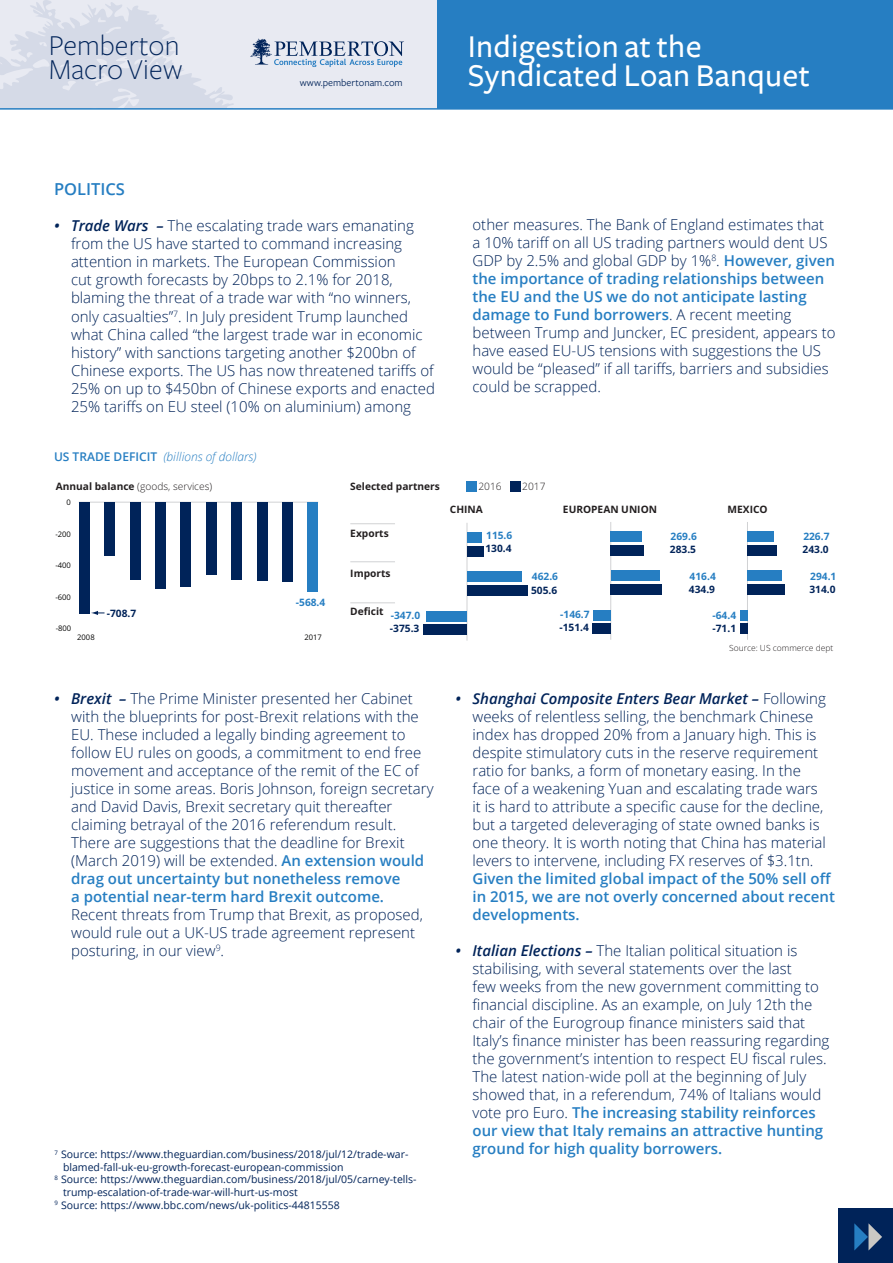
<style>
.page{position:relative;width:893px;height:1263px;background:#fff}
.page>*{position:absolute;margin:0;border:0;box-sizing:border-box;transform-origin:0 0}
.t1{font:500 33px "Freight Sans";letter-spacing:.01em;color:#fff}
.t2{font:300 30px/24px "Freight Sans";color:#002359}
.t3{font:600 16.5px "Open Sans";color:#267ec2}
.t4{font:300 15px/18px "Open Sans";color:#002359}
.t5{font:600 15px/18px "Open Sans";color:#267ec2}
.t6{font:italic 300 12px "Open Sans";color:#267ec2}
.t7{font:10.5px "Open Sans";color:#002359}
.t8{font:10.5px "Freight Sans";color:#002359}
.t9{font:700 10.2px "Open Sans";color:#231f20}
.t10{font:700 10.2px "Open Sans";color:#002359}
.t11{font:700 10.2px "Open Sans";color:#267ec2}
.t12{font:300 10.2px "Open Sans";color:#231f20}
.t13{font:300 8.55px "Open Sans";color:#231f20}
.t14{font:7.65px "Open Sans";color:#050504}
.s1{font-weight:600;font-style:italic}
.s2{font-weight:600;color:#267ec2}
.s3{font-weight:600;font-style:normal}
.s4{font-weight:700}
</style>
<div class="page">
<div style="left:0;top:0;width:454px;height:108px;background:#e8eaf2"></div>
<svg style="left:0;top:0;width:404px;height:108px"></svg>
<div style="left:438px;top:0;width:455px;height:108px;background:#267ec2"></div>
<hr style="left:0;top:108px;width:893px;height:2px;background:#267ec2">
<div style="left:839px;top:1208px;width:54px;height:55px;background:#002359"></div>
<svg style="left:854px;top:1223px;width:28px;height:27px"></svg>
<hr style="left:79px;top:502px;width:239px;height:1px;background:#d1d2d4">
<hr style="left:350px;top:602px;width:45px;height:1px;background:#d1d2d4">
<div style="left:79px;top:502px;width:10px;height:112px;background:#002359"></div>
<div style="left:104px;top:503px;width:11px;height:53px;background:#002359"></div>
<div style="left:130px;top:502px;width:10px;height:78px;background:#002359"></div>
<div style="left:155px;top:502px;width:11px;height:86px;background:#002359"></div>
<div style="left:181px;top:502px;width:10px;height:85px;background:#002359"></div>
<div style="left:206px;top:502px;width:11px;height:73px;background:#002359"></div>
<div style="left:231px;top:502px;width:11px;height:78px;background:#002359"></div>
<div style="left:257px;top:502px;width:10px;height:79px;background:#002359"></div>
<div style="left:282px;top:502px;width:11px;height:80px;background:#002359"></div>
<div style="left:308px;top:502px;width:10px;height:90px;background:#267ec2"></div>
<svg style="left:91px;top:611px;width:14px;height:4px"></svg>
<hr style="left:350px;top:561px;width:45px;height:1px;background:#d1d2d4">
<hr style="left:350px;top:523px;width:45px;height:1px;background:#d1d2d4">
<hr style="left:467px;top:523px;width:1px;height:118px;background:#d1d2d4">
<div style="left:467px;top:546px;width:16px;height:10px;background:#002359"></div>
<div style="left:467px;top:532px;width:14px;height:11px;background:#267ec2"></div>
<div style="left:467px;top:585px;width:60px;height:10px;background:#002359"></div>
<div style="left:467px;top:571px;width:54px;height:11px;background:#267ec2"></div>
<div style="left:423px;top:624px;width:44px;height:11px;background:#002359"></div>
<div style="left:426px;top:611px;width:41px;height:10px;background:#267ec2"></div>
<hr style="left:610px;top:522px;width:1px;height:118px;background:#d1d2d4">
<div style="left:611px;top:545px;width:33px;height:11px;background:#002359"></div>
<div style="left:611px;top:531px;width:31px;height:11px;background:#267ec2"></div>
<div style="left:611px;top:584px;width:51px;height:11px;background:#002359"></div>
<div style="left:611px;top:570px;width:49px;height:11px;background:#267ec2"></div>
<div style="left:592px;top:624px;width:19px;height:10px;background:#002359"></div>
<div style="left:593px;top:610px;width:18px;height:10px;background:#267ec2"></div>
<hr style="left:747px;top:522px;width:1px;height:118px;background:#d1d2d4">
<div style="left:747px;top:545px;width:29px;height:11px;background:#002359"></div>
<div style="left:747px;top:531px;width:27px;height:11px;background:#267ec2"></div>
<div style="left:747px;top:584px;width:38px;height:11px;background:#002359"></div>
<div style="left:747px;top:570px;width:35px;height:11px;background:#267ec2"></div>
<div style="left:740px;top:624px;width:7px;height:10px;background:#002359"></div>
<div style="left:740px;top:610px;width:7px;height:10px;background:#267ec2"></div>
<div style="left:510px;top:481px;width:10px;height:11px;background:#002359"></div>
<div style="left:466px;top:481px;width:10px;height:11px;background:#267ec2"></div>
<h2 class="t2" style="left:49px;top:34px;width:135px">Pemberton<br>Macro View</h2>
<h1 class="t1" style="left:468px;top:28px;width:235px">Indigestion at the</h1>
<p class="t8" style="left:300px;top:77px;width:104px">www.pembertonam.com</p>
<h1 class="t1" style="left:468px;top:57px;width:344px">Syndicated Loan Banquet</h1>
<p class="t3" style="left:54px;top:178px;width:73px">POLITICS</p>
<p class="t4" style="left:71px;top:217px;width:366px;text-indent:-17px"><span class="s1">• Trade Wars –</span> The escalating trade wars emanating from the US have started to command increasing attention in markets. The European Commission<br>cut growth forecasts by 20bps to 2.1% for 2018, blaming the threat of a trade war with “no winners, only casualties”<sup>7</sup>. In July president Trump launched what China called “the largest trade war in economic history” with sanctions targeting another $200bn of Chinese exports. The US has now threatened tariffs of 25% on up to $450bn of Chinese exports and enacted 25% tariffs on EU steel (10% on aluminium) among</p>
<p class="t4" style="left:472px;top:215px;width:365px">other measures. The Bank of England estimates that a 10% tariff on all US trading partners would dent US GDP by 2.5% and global GDP by 1%<sup>8</sup>. <span class="s2">However, given the importance of trading relationships between the EU and the US we do not anticipate lasting damage to Fund borrowers</span>. A recent meeting between Trump and Juncker, EC president, appears to have eased EU-US tensions with suggestions the US would be “pleased” if all tariffs, barriers and subsidies could be scrapped.</p>
<p class="t6" style="left:54px;top:448px;width:204px"><span class="s3">US TRADE DEFICIT</span> (billions of dollars)</p>
<p class="t12" style="left:56px;top:479px;width:158px"><span class="s4">Annual balance</span> (goods, services)</p>
<p class="t14" style="left:67px;top:497px;width:6px">0</p>
<p class="t14" style="left:55px;top:529px;width:17px">-200</p>
<p class="t14" style="left:55px;top:560px;width:17px">-400</p>
<p class="t14" style="left:55px;top:592px;width:17px">-600</p>
<p class="t14" style="left:56px;top:623px;width:17px">-800</p>
<p class="t10" style="left:107px;top:606px;width:31px">-708.7</p>
<p class="t11" style="left:296px;top:595px;width:31px">-568.4</p>
<p class="t14" style="left:77px;top:632px;width:19px">2008</p>
<p class="t14" style="left:305px;top:632px;width:19px">2017</p>
<p class="t9" style="left:350px;top:479px;width:91px">Selected partners</p>
<p class="t9" style="left:350px;top:526px;width:40px">Exports</p>
<p class="t9" style="left:350px;top:566px;width:42px">Imports</p>
<p class="t9" style="left:350px;top:604px;width:35px">Deficit</p>
<p class="t11" style="left:391px;top:608px;width:31px">-347.0</p>
<p class="t10" style="left:390px;top:621px;width:31px">-375.3</p>
<p class="t12" style="left:478px;top:479px;width:25px">2016</p>
<p class="t12" style="left:522px;top:479px;width:25px">2017</p>
<p class="t9" style="left:450px;top:502px;width:34px">CHINA</p>
<p class="t9" style="left:563px;top:502px;width:96px">EUROPEAN UNION</p>
<p class="t9" style="left:728px;top:502px;width:42px">MEXICO</p>
<p class="t11" style="left:486px;top:528px;width:28px">115.6</p>
<p class="t10" style="left:485px;top:541px;width:28px">130.4</p>
<p class="t11" style="left:532px;top:569px;width:28px">462.6</p>
<p class="t10" style="left:531px;top:583px;width:28px">505.6</p>
<p class="t11" style="left:560px;top:607px;width:31px">-146.7</p>
<p class="t10" style="left:559px;top:620px;width:31px">-151.4</p>
<p class="t11" style="left:671px;top:529px;width:28px">269.6</p>
<p class="t10" style="left:670px;top:542px;width:28px">283.5</p>
<p class="t11" style="left:690px;top:569px;width:28px">416.4</p>
<p class="t10" style="left:689px;top:582px;width:28px">434.9</p>
<p class="t11" style="left:712px;top:608px;width:25px">-64.4</p>
<p class="t10" style="left:712px;top:621px;width:25px">-71.1</p>
<p class="t11" style="left:803px;top:529px;width:28px">226.7</p>
<p class="t10" style="left:803px;top:542px;width:28px">243.0</p>
<p class="t11" style="left:810px;top:569px;width:28px">294.1</p>
<p class="t10" style="left:809px;top:582px;width:28px">314.0</p>
<p class="t13" style="left:729px;top:642px;width:106px">Source: US commerce dept</p>
<p class="t4" style="left:71px;top:689px;width:364px;text-indent:-17px"><span class="s1">• Brexit –</span> The Prime Minister presented her Cabinet with the blueprints for post-Brexit relations with the EU. These included a legally binding agreement to follow EU rules on goods, a commitment to end free movement and acceptance of the remit of the EC of justice in some areas. Boris Johnson, foreign secretary and David Davis, Brexit secretary quit thereafter claiming betrayal of the 2016 referendum result.<br>There are suggestions that the deadline for Brexit (March 2019) will be extended. <span class="s2">An extension would drag out uncertainty but nonetheless remove<br>a potential near-term hard Brexit outcome.</span></p>
<p class="t4" style="left:71px;top:905px;width:353px">Recent threats from Trump that Brexit, as proposed, would rule out a UK-US trade agreement represent posturing, in our view<sup>9</sup>.</p>
<p class="t7" style="left:54px;top:1147px;width:355px"><sup>7</sup> Source: https://www.theguardian.com/business/2018/jul/12/trade-war-</p>
<p class="t7" style="left:63px;top:1160px;width:282px">blamed-fall-uk-eu-growth-forecast-european-commission</p>
<p class="t7" style="left:54px;top:1172px;width:364px"><sup>8</sup> Source: https://www.theguardian.com/business/2018/jul/05/carney-tells-</p>
<p class="t7" style="left:63px;top:1185px;width:236px">trump-escalation-of-trade-war-will-hurt-us-most</p>
<p class="t7" style="left:54px;top:1197px;width:287px"><sup>9</sup> Source: https://www.bbc.com/news/uk-politics-44815558</p>
<p class="t4" style="left:472px;top:689px;width:355px;text-indent:-17px"><span class="s1">• Shanghai Composite Enters Bear Market –</span> Following weeks of relentless selling, the benchmark Chinese index has dropped 20% from a January high. This is despite stimulatory cuts in the reserve requirement ratio for banks, a form of monetary easing. In the face of a weakening Yuan and escalating trade wars it is hard to attribute a specific cause for the decline, but a targeted deleveraging of state owned banks is one theory. It is worth noting that China has material levers to intervene, including FX reserves of $3.1tn.</p>
<p class="t5" style="left:472px;top:869px;width:364px">Given the limited global impact of the 50% sell off in 2015, we are not overly concerned about recent developments.</p>
<p class="t4" style="left:472px;top:941px;width:358px;text-indent:-17px"><span class="s1">• Italian Elections –</span> The Italian political situation is stabilising, with several statements over the last<br>few weeks from the new government committing to financial discipline. As an example, on July 12th the chair of the Eurogroup finance ministers said that Italy’s finance minister has been reassuring regarding the government’s intention to respect EU fiscal rules.<br>The latest nation-wide poll at the beginning of July showed that, in a referendum, 74% of Italians would vote pro Euro. <span class="s2">The increasing stability reinforces our view that Italy remains an attractive hunting ground for high quality borrowers.</span></p>
</div>
